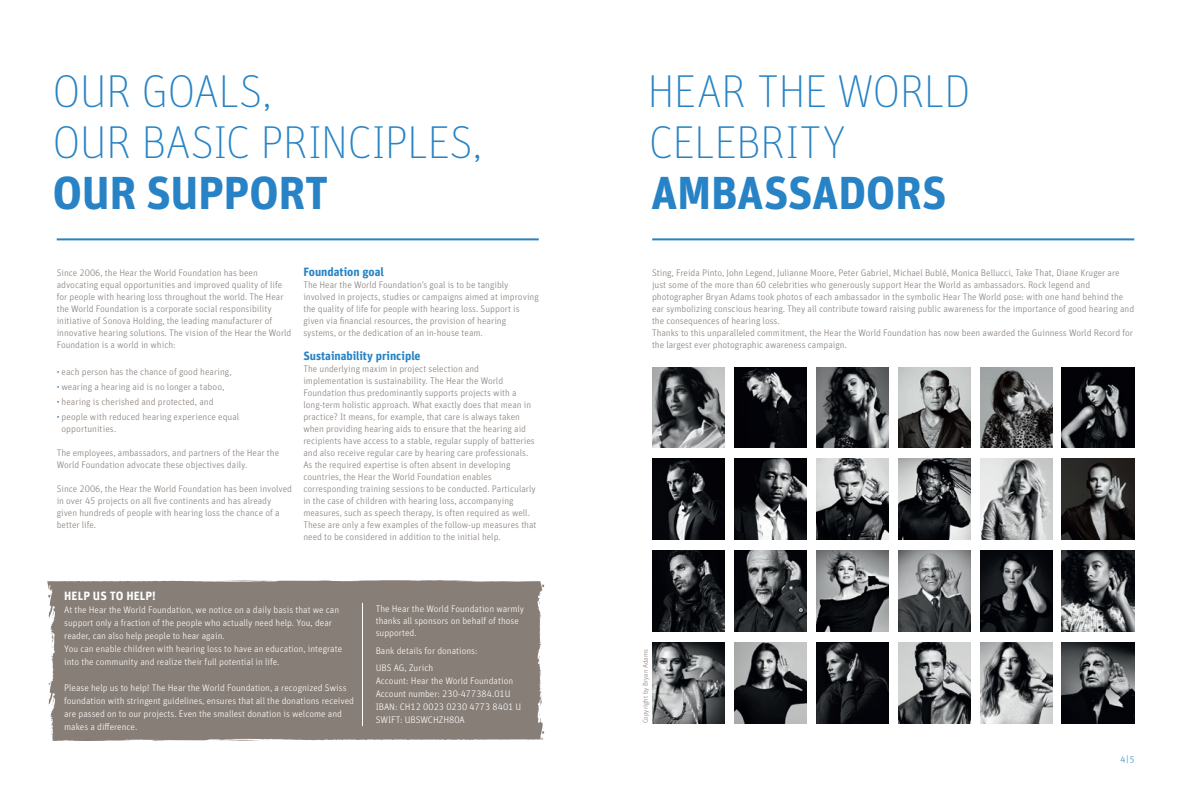
<style>
.page{position:relative;width:1191px;height:794px;background:#fff}
.page>*{position:absolute;margin:0;border:0;box-sizing:border-box;transform-origin:0 0}
.t1{font:100 46.2px/51px "Unit OT";letter-spacing:-.02em;color:#2783c5}
.t2{font:700 46.2px "Unit OT";letter-spacing:-.01em;color:#2783c5}
.t3{font:700 12px "Unit OT";color:#2783c5}
.t4{font:700 12px "Unit OT";letter-spacing:.005em;color:#fff}
.t5{font:300 9.5px/12px "Unit OT";color:#877e77}
.t6{font:300 9.5px/13px "Unit OT";color:#fff}
.t7{font:300 9px "Unit OT";color:#2783c5}
.t8{font:300 7px "Unit OT";color:#877e77}
.s1{color:#2783c5}
</style>
<div class="page">
<hr style="left:57px;top:238px;width:482px;height:2px;background:#2783c5">
<div style="left:47px;top:580px;width:498px;height:161px;background:#877e77"></div>
<hr style="left:652px;top:238px;width:482px;height:2px;background:#2783c5">
<img style="left:980px;top:459px;width:72px;height:80px">
<img style="left:1062px;top:459px;width:72px;height:80px">
<img style="left:898px;top:459px;width:72px;height:80px">
<img style="left:734px;top:459px;width:72px;height:80px">
<img style="left:652px;top:459px;width:72px;height:80px">
<img style="left:816px;top:459px;width:72px;height:80px">
<img style="left:816px;top:367px;width:72px;height:80px">
<img style="left:980px;top:367px;width:72px;height:80px">
<img style="left:898px;top:367px;width:72px;height:80px">
<img style="left:1062px;top:367px;width:72px;height:80px">
<img style="left:734px;top:367px;width:72px;height:80px">
<img style="left:652px;top:367px;width:72px;height:80px">
<img style="left:980px;top:550px;width:72px;height:81px">
<img style="left:1062px;top:550px;width:72px;height:81px">
<img style="left:898px;top:550px;width:72px;height:81px">
<img style="left:734px;top:550px;width:72px;height:81px">
<img style="left:652px;top:550px;width:72px;height:81px">
<img style="left:816px;top:550px;width:72px;height:81px">
<img style="left:816px;top:642px;width:73px;height:81px">
<img style="left:1062px;top:642px;width:72px;height:81px">
<img style="left:652px;top:642px;width:72px;height:81px">
<img style="left:898px;top:642px;width:72px;height:81px">
<img style="left:734px;top:642px;width:73px;height:81px">
<img style="left:980px;top:642px;width:72px;height:81px">
<hr style="left:362px;top:603px;width:1px;height:123px;background:#fff">
<h1 class="t1" style="left:52px;top:67px;width:431px">OUR GOALS,<br>OUR BASIC PRINCIPLES,</h1>
<h1 class="t2" style="left:52px;top:163px;width:278px">OUR SUPPORT</h1>
<p class="t5" style="left:57px;top:267px;width:236px">Since 2006, the Hear the World Foundation has been advocating equal opportunities and improved quality of life for people with hearing loss throughout the world. The Hear the World Foundation is a corporate social responsibility initiative of Sonova Holding, the leading manufacturer of innovative hearing solutions. The vision of the Hear the World Foundation is a world in which:</p>
<p class="t5" style="left:57px;top:366px;width:177px"><span class="s1">•</span> each person has the chance of good hearing,</p>
<p class="t5" style="left:57px;top:380px;width:169px"><span class="s1">•</span> wearing a hearing aid is no longer a taboo,</p>
<p class="t5" style="left:57px;top:395px;width:158px"><span class="s1">•</span> hearing is cherished and protected, and</p>
<p class="t5" style="left:62px;top:410px;width:179px;text-indent:-5px"><span class="s1">•</span> people with reduced hearing experience equal opportunities.</p>
<p class="t5" style="left:57px;top:447px;width:224px">The employees, ambassadors, and partners of the Hear the<br>World Foundation advocate these objectives daily.</p>
<p class="t5" style="left:57px;top:483px;width:237px">Since 2006, the Hear the World Foundation has been involved in over 45 projects on all five continents and has already given hundreds of people with hearing loss the chance of a better life.</p>
<p class="t3" style="left:303px;top:264px;width:82px">FOUNDATION GOAL</p>
<p class="t5" style="left:303px;top:279px;width:237px">The Hear the World Foundation’s goal is to be tangibly involved in projects, studies or campaigns aimed at improving the quality of life for people with hearing loss. Support is given via financial resources, the provision of hearing systems, or the dedication of an in-house team.</p>
<p class="t3" style="left:303px;top:348px;width:119px">SUSTAINABILITY PRINCIPLE</p>
<p class="t5" style="left:303px;top:363px;width:235px">The underlying maxim in project selection and implementation is sustainability. The Hear the World Foundation thus predominantly supports projects with a long-term holistic approach. What exactly does that mean in practice? It means, for example, that care is always taken when providing hearing aids to ensure that the hearing aid recipients have access to a stable, regular supply of batteries and also receive regular care by hearing care professionals.<br>As the required expertise is often absent in developing countries, the Hear the World Foundation enables corresponding training sessions to be conducted. Particularly in the case of children with hearing loss, accompanying measures, such as speech therapy, is often required as well.<br>These are only a few examples of the follow-up measures that need to be considered in addition to the initial help.</p>
<p class="t4" style="left:64px;top:588px;width:93px">HELP US TO HELP!</p>
<p class="t6" style="left:64px;top:603px;width:279px">At the Hear the World Foundation, we notice on a daily basis that we can support only a fraction of the people who actually need help. You, dear reader, can also help people to hear again.<br>You can enable children with hearing loss to have an education, integrate into the community and realize their full potential in life.</p>
<p class="t6" style="left:64px;top:681px;width:291px">Please help us to help! The Hear the World Foundation, a recognized Swiss foundation with stringent guidelines, ensures that all the donations received are passed on to our projects. Even the smallest donation is welcome and makes a difference.</p>
<p class="t6" style="left:376px;top:602px;width:150px;line-height:12px">The Hear the World Foundation warmly thanks all sponsors on behalf of those supported.</p>
<p class="t6" style="left:376px;top:642px;width:103px;line-height:17px">Bank details for donations:<br>UBS AG, Zurich</p>
<p class="t6" style="left:376px;top:674px;width:147px">Account: Hear the World Foundation<br>Account number: 230-477384.01U<br>IBAN: CH12 0023 0230 4773 8401 U<br>SWIFT: UBSWCHZH80A</p>
<h1 class="t1" style="left:647px;top:67px;width:325px">HEAR TH E WORLD<br>CELEBRITY</h1>
<h1 class="t2" style="left:651px;top:163px;width:297px">AMBASSADORS</h1>
<p class="t5" style="left:652px;top:267px;width:484px">Sting, Freida Pinto, John Legend, Julianne Moore, Peter Gabriel, Michael Bublé, Monica Bellucci, Take That, Diane Kruger are just some of the more than 60 celebrities who generously support Hear the World as ambassadors. Rock legend and photographer Bryan Adams took photos of each ambassador in the symbolic Hear The World pose: with one hand behind the ear symbolizing conscious hearing. They all contribute toward raising public awareness for the importance of good hearing and the consequences of hearing loss.<br>Thanks to this unparalleled commitment, the Hear the World Foundation has now been awarded the Guinness World Record for the largest ever photographic awareness campaign.</p>
<p class="t8" style="left:641px;top:723px;width:75px;rotate:-90deg">Copyright by Bryan Adams</p>
<p class="t7" style="left:1120px;top:753px;width:15px">4|5</p>
</div>
